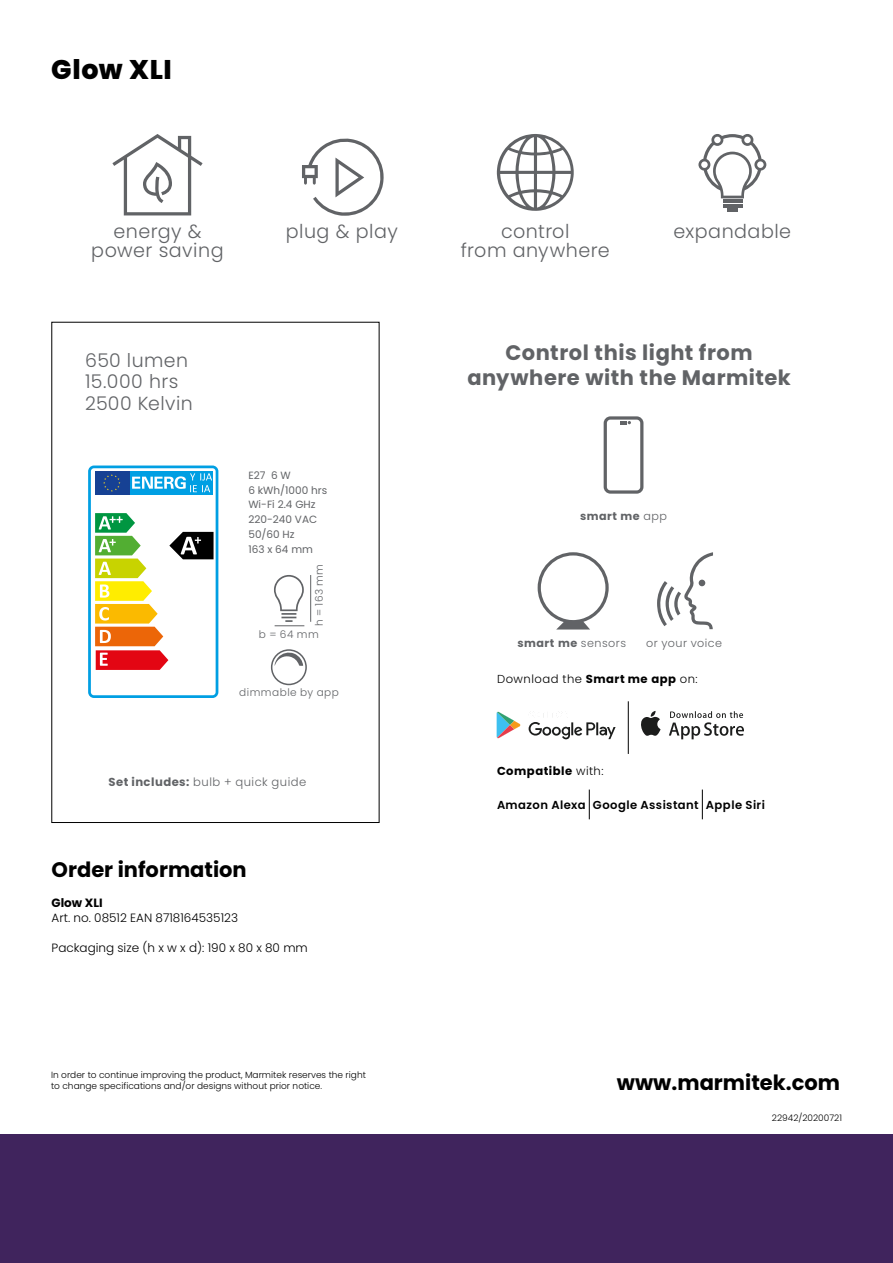
<style>
.page{position:relative;width:893px;height:1263px;background:#fff}
.page>*{position:absolute;margin:0;border:0;box-sizing:border-box;transform-origin:0 0}
.t1{font:800 27px "Poppins";letter-spacing:.02em;color:#000}
.t2{font:700 21px/25.2px "Poppins";letter-spacing:.025em;color:#616366;text-align:center}
.t3{font:700 21px "Poppins";color:#000}
.t4{font:300 19.2px/19.2px "Poppins";letter-spacing:.025em;color:#616366;text-align:center}
.t5{font:300 18.9px/21.6px "Poppins";letter-spacing:.025em;color:#616366}
.t6{font:300 12px "Poppins";color:#000}
.t7{font:700 12px "Poppins";color:#000}
.t8{font:600 11.55px "Poppins";letter-spacing:.035em;color:#000}
.t9{font:300 11.55px "Poppins";letter-spacing:.045em;color:#616366}
.t10{font:300 11.55px "Poppins";letter-spacing:.045em;color:#000}
.t11{font:700 11.55px "Poppins";letter-spacing:.045em;color:#000}
.t12{font:700 11.1px "Poppins";letter-spacing:.045em;color:#616366}
.t13{font:300 11.1px "Poppins";letter-spacing:.045em;color:#616366}
.t14{font:10.5px/14.7px "Poppins";color:#616366}
.t15{font:300 10.5px "Poppins";letter-spacing:.05em;color:#616366}
.t16{font:300 9px/11.2px "Poppins";color:#000}
.s1{font-weight:700}
.s2{font-weight:300}
</style>
<div class="page">
<svg style="left:88px;top:465px;width:130px;height:233px"></svg>
<hr style="left:310px;top:575px;width:1px;height:47px;background:#616366">
<svg style="left:112px;top:134px;width:91px;height:81px"></svg>
<svg style="left:302px;top:139px;width:82px;height:77px"></svg>
<svg style="left:497px;top:134px;width:77px;height:77px"></svg>
<hr style="left:722px;top:200px;width:20px;height:3px;background:#616366">
<svg style="left:727px;top:209px;width:11px;height:3px"></svg>
<hr style="left:722px;top:204px;width:20px;height:3px;background:#616366">
<svg style="left:698px;top:134px;width:68px;height:64px"></svg>
<svg style="left:274px;top:575px;width:30px;height:51px"></svg>
<svg style="left:271px;top:649px;width:36px;height:36px"></svg>
<svg style="left:529px;top:711px;width:87px;height:28px"></svg>
<svg style="left:497px;top:712px;width:23px;height:27px"></svg>
<svg style="left:641px;top:711px;width:19px;height:25px"></svg>
<svg style="left:669px;top:711px;width:75px;height:28px"></svg>
<hr style="left:628px;top:701px;width:1px;height:53px;background:#000">
<svg style="left:604px;top:416px;width:39px;height:78px"></svg>
<svg style="left:538px;top:552px;width:71px;height:77px"></svg>
<svg style="left:657px;top:552px;width:56px;height:77px"></svg>
<div style="left:0;top:1134px;width:893px;height:129px;background:#40245d"></div>
<hr style="left:589px;top:789px;width:1px;height:30px;background:#000">
<hr style="left:702px;top:789px;width:1px;height:30px;background:#000">
<h1 class="t1" style="left:51px;top:54px;width:122px">Glow XLI</h1>
<h3 class="t4" style="left:91px;top:221px;width:134px">energy &amp; power saving</h3>
<h3 class="t4" style="left:286px;top:221px;width:114px">plug &amp; play</h3>
<h3 class="t4" style="left:461px;top:221px;width:150px">control<br>from anywhere</h3>
<h3 class="t4" style="left:673px;top:221px;width:119px">expandable</h3>
<h3 class="t5" style="left:85px;top:349px;width:109px">650 lumen<br>15.000 hrs<br>2500 Kelvin</h3>
<p class="t14" style="left:248px;top:468px;width:80px">E27 6 W<br>6 kWh/1000 hrs<br>Wi-Fi 2.4 GHz<br>220-240 VAC<br>50/60 Hz<br>163 x 64 mm</p>
<p class="t15" style="left:313px;top:626px;width:64px;rotate:-90deg">h = 163 mm</p>
<p class="t15" style="left:259px;top:628px;width:61px">b = 64 mm</p>
<p class="t15" style="left:239px;top:686px;width:101px">dimmable by app</p>
<p class="t9" style="left:109px;top:776px;width:199px"><span class="s1">Set includes:</span> bulb + quick guide</p>
<h2 class="t3" style="left:52px;top:857px;width:197px">Order information</h2>
<h3 class="t7" style="left:52px;top:895px;width:53px">Glow XLI</h3>
<h3 class="t6" style="left:52px;top:910px;width:188px">Art. no. 08512 EAN 8718164535123</h3>
<h3 class="t6" style="left:52px;top:940px;width:258px">Packaging size (h x w x d): 190 x 80 x 80 mm</h3>
<p class="t16" style="left:51px;top:1069px;width:316px">In order to continue improving the product, Marmitek reserves the right to change specifications and/or designs without prior notice.</p>
<h2 class="t2" style="left:467px;top:340px;width:325px">Control this light from anywhere with the Marmitek</h2>
<p class="t12" style="left:580px;top:510px;width:89px">smart me <span class="s2">app</span></p>
<p class="t12" style="left:517px;top:636px;width:110px">smart me <span class="s2">sensors</span></p>
<p class="t13" style="left:646px;top:636px;width:77px">or your voice</p>
<p class="t10" style="left:497px;top:672px;width:202px">Download the <span class="s1">Smart me app</span> on:</p>
<p class="t11" style="left:497px;top:764px;width:108px">Compatible <span class="s2">with:</span></p>
<p class="t8" style="left:497px;top:798px;width:269px">Amazon Alexa Google Assistant Apple Siri</p>
<h2 class="t3" style="left:617px;top:1070px;width:225px">www.marmitek.com</h2>
<p class="t16" style="left:772px;top:1112px;width:72px">22942/20200721</p>
</div>
